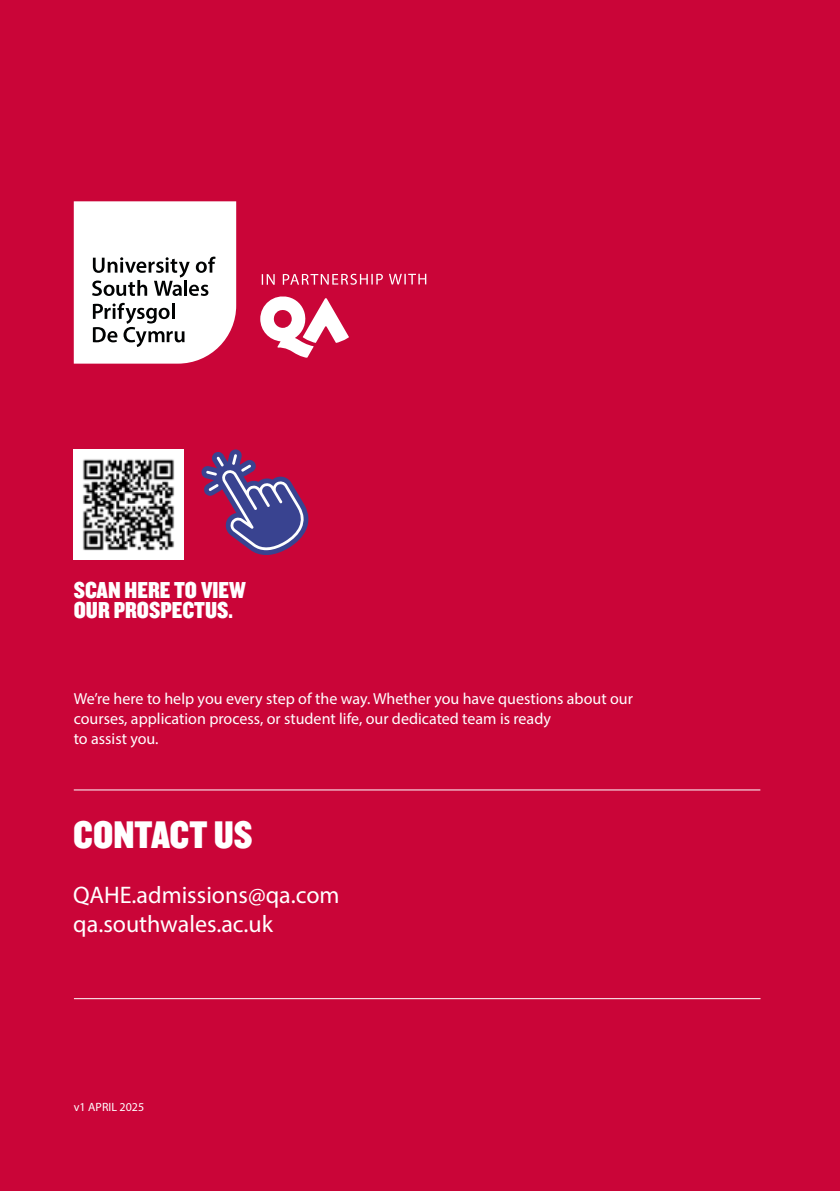
<style>
.page{position:relative;width:840px;height:1191px;background:#fff}
.page>*{position:absolute;margin:0;border:0;box-sizing:border-box;transform-origin:0 0}
.t1{font:40px "Knockout 70 Full Welterwt";color:#fff}
.t2{font:24px/28.8px "Myriad Pro";color:#fff}
.t3{font:24px/20px "Knockout 70 Full Welterwt";color:#fff}
.t4{font:16px/20px "Myriad Pro";color:#fff}
.t5{font:12px "Myriad Pro";color:#fff}
</style>
<div class="page">
<div style="left:0;top:0;width:839px;height:1191px;background:#ca0538"></div>
<hr style="left:74px;top:998px;width:686px;height:1px;background:#fff">
<hr style="left:74px;top:789px;width:686px;height:1px;background:#fff">
<svg style="left:260px;top:296px;width:89px;height:62px"></svg>
<svg style="left:261px;top:274px;width:13px;height:11px"></svg>
<svg style="left:282px;top:274px;width:100px;height:11px"></svg>
<svg style="left:389px;top:274px;width:37px;height:10px"></svg>
<svg style="left:74px;top:201px;width:162px;height:163px;background:#eae5e6"></svg>
<svg style="left:201px;top:449px;width:107px;height:106px"></svg>
<img style="left:74px;top:449px;width:109px;height:110px">
<h2 class="t3" style="left:74px;top:579px;width:173px">SCAN HERE TO VIEW<br>OUR PROSPECTUS.</h2>
<p class="t4" style="left:74px;top:688px;width:560px">We’re here to help you every step of the way. Whether you have questions about our courses, application process, or student life, our dedicated team is ready<br>to assist you.</p>
<h1 class="t1" style="left:73px;top:808px;width:181px">CONTACT US</h1>
<h2 class="t2" style="left:73px;top:880px;width:268px">QAHE.admissions@qa.com qa.southwales.ac.uk</h2>
<p class="t5" style="left:74px;top:1099px;width:72px">v1 APRIL 2025</p>
</div>
